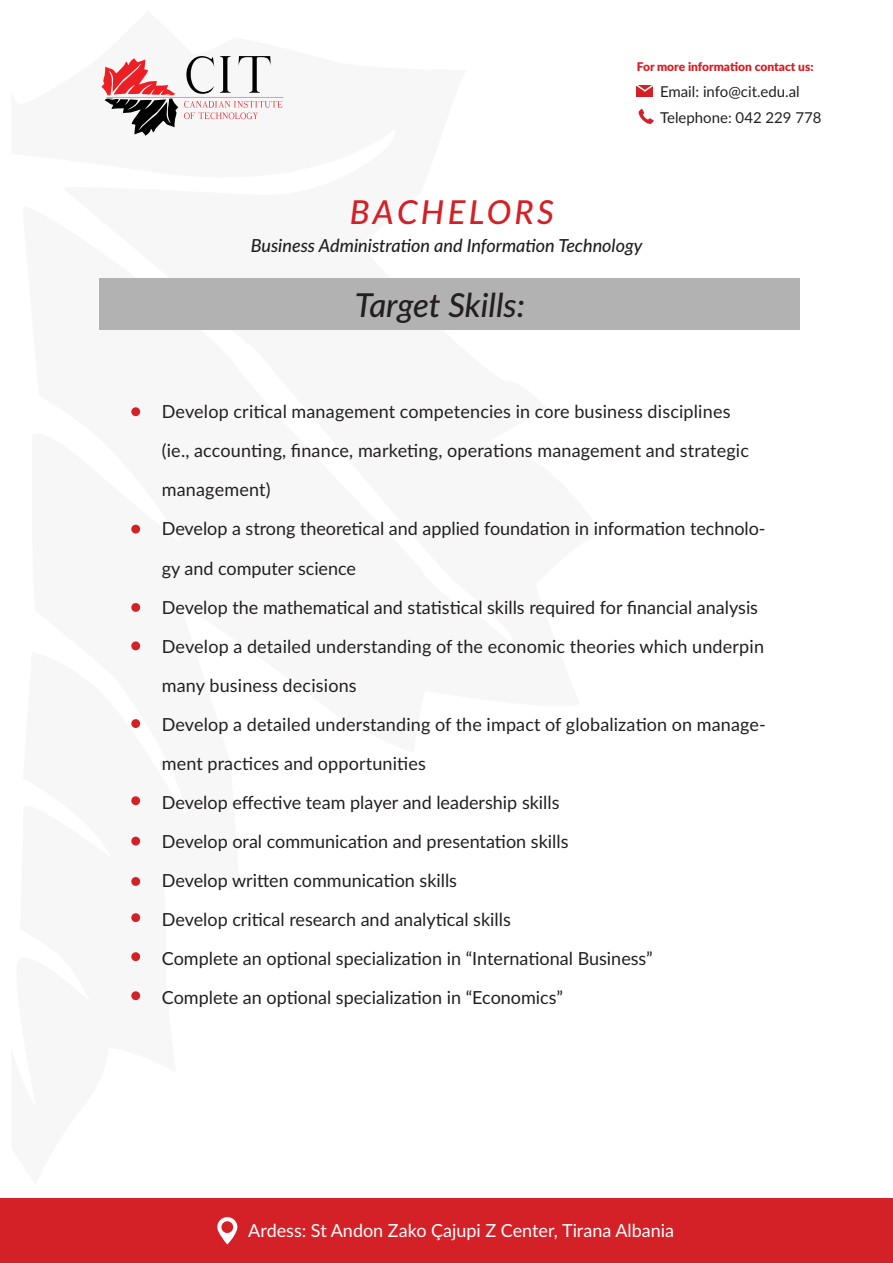
<style>
.page{position:relative;width:893px;height:1263px;background:#fff}
.page>*{position:absolute;margin:0;border:0;box-sizing:border-box;transform-origin:0 0}
.t1{font:italic 500 33px "Lato";color:#231f20}
.t2{font:italic 500 33px "Lato";letter-spacing:.1em;color:#d42027}
.t3{font:18px/39px "Lato";color:#231f20}
.t4{font:italic 500 18px "Lato";color:#231f20}
.t5{font:18px "Lato";color:#fff}
.t6{font:15px/26px "Lato";color:#212121}
.t7{font:900 12px "Lato";color:#d42027}
</style>
<div class="page">
<div style="left:0;top:1199px;width:893px;height:64px;background:#d42027"></div>
<div style="left:99px;top:278px;width:700px;height:51px;background:#b2b2b2"></div>
<svg style="left:101px;top:56px;width:182px;height:80px"></svg>
<div style="left:131px;top:407px;width:9px;height:9px;background:#d42027;border-radius:50%"></div>
<div style="left:131px;top:525px;width:9px;height:8px;background:#d42027;border-radius:50%"></div>
<div style="left:131px;top:641px;width:9px;height:9px;background:#d42027;border-radius:50%"></div>
<div style="left:131px;top:603px;width:9px;height:9px;background:#d42027;border-radius:50%"></div>
<div style="left:131px;top:719px;width:9px;height:9px;background:#d42027;border-radius:50%"></div>
<div style="left:131px;top:877px;width:9px;height:9px;background:#d42027;border-radius:50%"></div>
<div style="left:131px;top:913px;width:9px;height:9px;background:#d42027;border-radius:50%"></div>
<div style="left:131px;top:952px;width:9px;height:9px;background:#d42027;border-radius:50%"></div>
<div style="left:131px;top:991px;width:9px;height:9px;background:#d42027;border-radius:50%"></div>
<div style="left:131px;top:796px;width:9px;height:9px;background:#d42027;border-radius:50%"></div>
<div style="left:131px;top:837px;width:9px;height:8px;background:#d42027;border-radius:50%"></div>
<svg style="left:217px;top:1217px;width:21px;height:27px"></svg>
<div style="left:637px;top:85px;width:16px;height:12px;background:#d42027"></div>
<svg style="left:636px;top:85px;width:17px;height:8px"></svg>
<svg style="left:639px;top:109px;width:15px;height:15px"></svg>
<h1 class="t2" style="left:350px;top:188px;width:206px">BACHELORS</h1>
<p class="t7" style="left:637px;top:57px;width:178px">For more information contact us:</p>
<p class="t6" style="left:660px;top:78px;width:163px">Email: info@cit.edu.al<br>Telephone: 042 229 778</p>
<p class="t4" style="left:251px;top:233px;width:393px">Business Administration and Information Technology</p>
<h1 class="t1" style="left:355px;top:281px;width:172px">Target Skills:</h1>
<p class="t3" style="left:162px;top:392px;width:606px">Develop critical management competencies in core business disciplines<br>(ie., accounting, finance, marketing, operations management and strategic management)<br>Develop a strong theoretical and applied foundation in information technolo&shy;gy and computer science<br>Develop the mathematical and statistical skills required for financial analysis Develop a detailed understanding of the economic theories which underpin many business decisions<br>Develop a detailed understanding of the impact of globalization on manage&shy;ment practices and opportunities<br>Develop effective team player and leadership skills<br>Develop oral communication and presentation skills<br>Develop written communication skills<br>Develop critical research and analytical skills<br>Complete an optional specialization in “International Business”<br>Complete an optional specialization in “Economics”</p>
<p class="t5" style="left:248px;top:1218px;width:427px">Ardess: St Andon Zako Çajupi Z Center, Tirana Albania</p>
</div>
